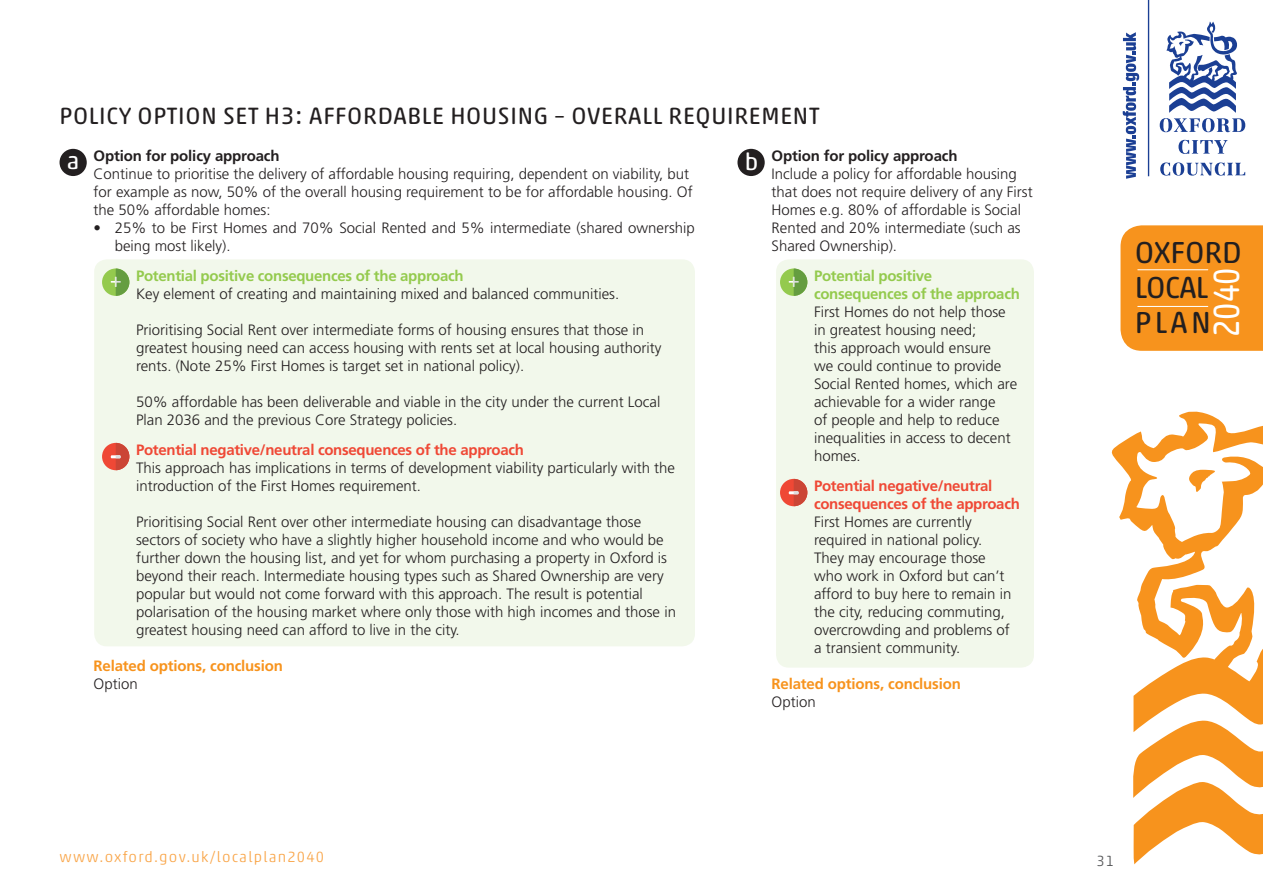
<style>
.page{position:relative;width:1263px;height:893px;background:#fff}
.page>*{position:absolute;margin:0;border:0;box-sizing:border-box;transform-origin:0 0}
.t1{font:37.05px "Akko Rounded Pro";color:#fff;scale:.83 1}
.t2{font:30.9px/35px "Akko Rounded Pro";color:#231f20}
.t3{font:24px "Akko Rounded Pro";letter-spacing:.03em;color:#231f20}
.t4{font:24px "Akko Rounded Pro";color:#fff}
.t5{font:300 15px/18px "Frutiger";color:#231f20}
.t6{font:700 15px/18px "Frutiger";letter-spacing:-.02em;color:#ef4835}
.t7{font:700 15px/18px "Frutiger";letter-spacing:-.02em;color:#94ca4e}
.t8{font:700 15px "Frutiger";letter-spacing:-.01em;color:#f7931d}
.t9{font:700 15px "Frutiger";letter-spacing:-.01em;color:#231f20}
.t10{font:300 15px "Akko Rounded Pro";letter-spacing:.08em;color:#f9a64a}
.t11{font:300 15px "Akko Rounded Pro";color:#57585a}
</style>
<div class="page">
<div style="left:1120px;top:225px;width:143px;height:126px;background:#f7931d"></div>
<hr style="left:1138px;top:269px;width:70px;height:1px;background:#fff">
<hr style="left:1138px;top:306px;width:70px;height:1px;background:#fff">
<svg style="left:1178px;top:140px;width:49px;height:14px"></svg>
<svg style="left:1160px;top:162px;width:85px;height:14px"></svg>
<svg style="left:1160px;top:22px;width:85px;height:110px"></svg>
<hr style="left:1148px;top:0;width:1px;height:176px;background:#1b3f94">
<svg style="left:1123px;top:32px;width:16px;height:147px"></svg>
<svg style="left:1133px;top:732px;width:130px;height:133px"></svg>
<svg style="left:1111px;top:411px;width:152px;height:321px"></svg>
<div style="left:94px;top:259px;width:601px;height:387px;background:#f2f8eb;border-radius:13px"></div>
<div style="left:776px;top:259px;width:258px;height:409px;background:#f2f8eb;border-radius:13px"></div>
<div style="left:102px;top:268px;width:27px;height:28px;background:#94ca4e;border-radius:50%"></div>
<svg style="left:111px;top:268px;width:18px;height:28px"></svg>
<div style="left:102px;top:443px;width:27px;height:27px;background:#ef4835;border-radius:50%"></div>
<svg style="left:111px;top:443px;width:18px;height:27px"></svg>
<div style="left:780px;top:268px;width:27px;height:28px;background:#94ca4e;border-radius:50%"></div>
<svg style="left:789px;top:268px;width:18px;height:28px"></svg>
<div style="left:780px;top:479px;width:27px;height:27px;background:#ef4835;border-radius:50%"></div>
<svg style="left:789px;top:479px;width:18px;height:27px"></svg>
<div style="left:60px;top:149px;width:27px;height:27px;background:#231f20;border-radius:50%"></div>
<div style="left:737px;top:149px;width:28px;height:27px;background:#231f20;border-radius:50%"></div>
<h3 class="t3" style="left:60px;top:101px;width:176px">POLICY OPTION SET</h3>
<h3 class="t3" style="left:265px;top:101px;width:74px">H3: AFFORDA</h3>
<h3 class="t3" style="left:407px;top:101px;width:413px">BLE HOUSING – OVERALL REQUIREMENT</h3>
<p class="t9" style="left:94px;top:146px;width:188px">Option for policy approach</p>
<p class="t5" style="left:94px;top:164px;width:601px">Continue to prioritise the delivery of affordable housing requiring, dependent on viability, but for example as now, 50% of the overall housing requirement to be for affordable housing. Of the 50% affordable homes:</p>
<p class="t5" style="left:115px;top:218px;width:582px;text-indent:-21px">• 25% to be First Homes and 70% Social Rented and 5% intermediate (shared ownership being most likely).</p>
<p class="t7" style="left:136px;top:266px;width:329px">Potential positive consequences of the approach</p>
<p class="t5" style="left:136px;top:285px;width:485px">Key element of creating and maintaining mixed and balanced communities.</p>
<p class="t5" style="left:136px;top:321px;width:527px">Prioritising Social Rent over intermediate forms of housing ensures that those in greatest housing need can access housing with rents set at local housing authority rents. (Note 25% First Homes is target set in national policy).</p>
<p class="t5" style="left:136px;top:393px;width:526px">50% affordable has been deliverable and viable in the city under the current Local<br>Plan 2036 and the previous Core Strategy policies.</p>
<p class="t6" style="left:136px;top:441px;width:389px">Potential negative/neutral consequences of the approach</p>
<p class="t5" style="left:136px;top:459px;width:540px">This approach has implications in terms of development viability particularly with the introduction of the First Homes requirement.</p>
<p class="t5" style="left:136px;top:513px;width:541px">Prioritising Social Rent over other intermediate housing can disadvantage those sectors of society who have a slightly higher household income and who would be further down the housing list, and yet for whom purchasing a property in Oxford is beyond their reach. Intermediate housing types such as Shared Ownership are very popular but would not come forward with this approach. The result is potential polarisation of the housing market where only those with high incomes and those in greatest housing need can afford to live in the city.</p>
<p class="t8" style="left:94px;top:657px;width:191px">Related options, conclusion</p>
<p class="t5" style="left:94px;top:675px;width:46px">Option</p>
<p class="t9" style="left:771px;top:146px;width:188px">Option for policy approach</p>
<p class="t5" style="left:771px;top:164px;width:263px">Include a policy for affordable housing that does not require delivery of any First Homes e.g. 80% of affordable is Social Rented and 20% intermediate (such as Shared Ownership).</p>
<p class="t7" style="left:814px;top:266px;width:207px">Potential positive consequences of the approach</p>
<p class="t5" style="left:814px;top:303px;width:205px">First Homes do not help those in greatest housing need;<br>this approach would ensure<br>we could continue to provide<br>Social Rented homes, which are achievable for a wider range<br>of people and help to reduce inequalities in access to decent homes.</p>
<p class="t6" style="left:814px;top:477px;width:207px">Potential negative/neutral consequences of the approach</p>
<p class="t5" style="left:814px;top:513px;width:199px">First Homes are currently required in national policy.<br>They may encourage those who work in Oxford but can’t afford to buy here to remain in the city, reducing commuting, overcrowding and problems of a transient community.</p>
<p class="t8" style="left:771px;top:675px;width:191px">Related options, conclusion</p>
<p class="t5" style="left:771px;top:693px;width:46px">Option</p>
<h3 class="t4" style="left:67px;top:146px;width:14px">A</h3>
<h3 class="t4" style="left:745px;top:147px;width:15px">B</h3>
<h2 class="t2" style="left:1135px;top:235px;width:109px">OXFORD<br>LOCAL<br>PLAN</h2>
<h1 class="t1" style="left:1204px;top:337px;width:85px;rotate:-90deg">2040</h1>
<p class="t10" style="left:60px;top:848px;width:266px">www.oxford.gov.uk/localplan2040</p>
<p class="t11" style="left:1096px;top:852px;width:19px">31</p>
</div>
